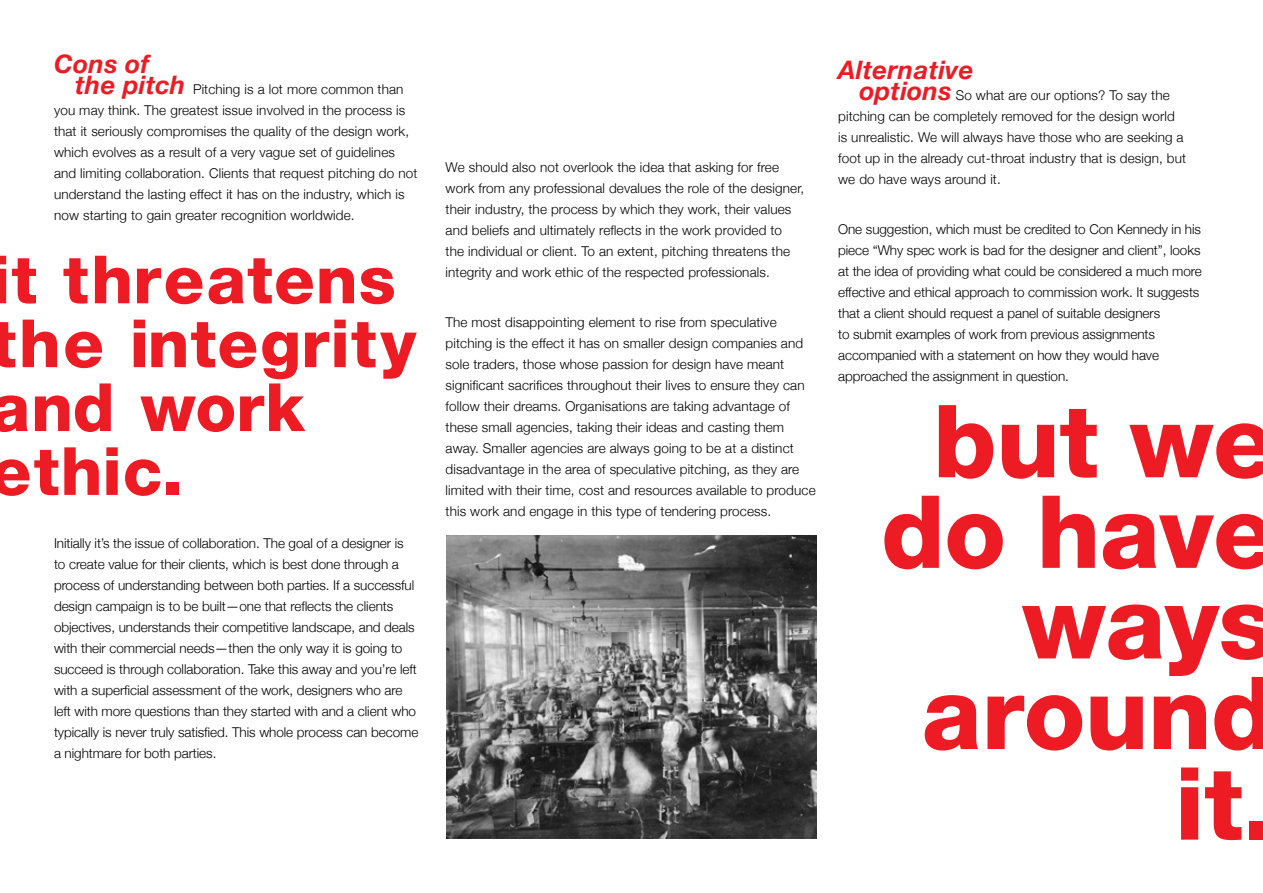
<style>
.page{position:relative;width:1263px;height:893px;background:#fff}
.page>*{position:absolute;margin:0;border:0;box-sizing:border-box;transform-origin:0 0}
.t1{font:800 100.95px/90.6px "Helvetica Neue LT";letter-spacing:-.005em;color:#ed1c24;text-align:right}
.t2{font:800 66.6px/63.9px "Helvetica Neue LT";letter-spacing:.015em;color:#ed1c24}
.t3{font:italic 700 25.5px "Helvetica Neue";letter-spacing:.01em;color:#ed1c24}
.t4{font:300 13.5px/21px "Helvetica Neue";letter-spacing:.01em;color:#000}
.s1{font-weight:700;font-style:italic;font-size:25.5px;color:#ed1c24}
</style>
<div class="page">
<img style="left:446px;top:535px;width:371px;height:304px">
<h3 class="t3" style="left:54px;top:44px;width:97px">Cons of</h3>
<p class="t4" style="left:54px;top:78px;width:365px;text-indent:21px"><span class="s1">the pitch</span> Pitching is a lot more common than you may think. The greatest issue involved in the process is that it seriously compromises the quality of the design work, which evolves as a result of a very vague set of guidelines and limiting collaboration. Clients that request pitching do not understand the lasting effect it has on the industry, which is now starting to gain greater recognition worldwide.</p>
<h2 class="t2" style="left:-9px;top:247px;width:427px">it threatens the integrity and work ethic.</h2>
<p class="t4" style="left:54px;top:532px;width:366px">Initially it’s the issue of collaboration. The goal of a designer is to create value for their clients, which is best done through a process of understanding between both parties. If a successful design campaign is to be built—one that reflects the clients objectives, understands their competitive landscape, and deals with their commercial needs—then the only way it is going to succeed is through collaboration. Take this away and you’re left with a superficial assessment of the work, designers who are left with more questions than they started with and a client who typically is never truly satisfied. This whole process can become a nightmare for both parties.</p>
<p class="t4" style="left:446px;top:156px;width:360px">We should also not overlook the idea that asking for free work from any professional devalues the role of the designer, their industry, the process by which they work, their values and beliefs and ultimately reflects in the work provided to<br>the individual or client. To an extent, pitching threatens the integrity and work ethic of the respected professionals.</p>
<p class="t4" style="left:446px;top:311px;width:372px">The most disappointing element to rise from speculative pitching is the effect it has on smaller design companies and sole traders, those whose passion for design have meant significant sacrifices throughout their lives to ensure they can follow their dreams. Organisations are taking advantage of these small agencies, taking their ideas and casting them away. Smaller agencies are always going to be at a distinct disadvantage in the area of speculative pitching, as they are limited with their time, cost and resources available to produce this work and engage in this type of tendering process.</p>
<h3 class="t3" style="left:838px;top:50px;width:137px">Alternative</h3>
<p class="t4" style="left:838px;top:84px;width:350px;text-indent:21px"><span class="s1">options</span> So what are our options? To say the pitching can be completely removed for the design world is unrealistic. We will always have those who are seeking a foot up in the already cut-throat industry that is design, but we do have ways around it.</p>
<p class="t4" style="left:838px;top:218px;width:365px">One suggestion, which must be credited to Con Kennedy in his piece “Why spec work is bad for the designer and client”, looks at the idea of providing what could be considered a much more effective and ethical approach to commission work. It suggests that a client should request a panel of suitable designers<br>to submit examples of work from previous assignments accompanied with a statement on how they would have approached the assignment in question.</p>
<h1 class="t1" style="left:881px;top:396px;width:395px">but we do have ways around it.</h1>
</div>
